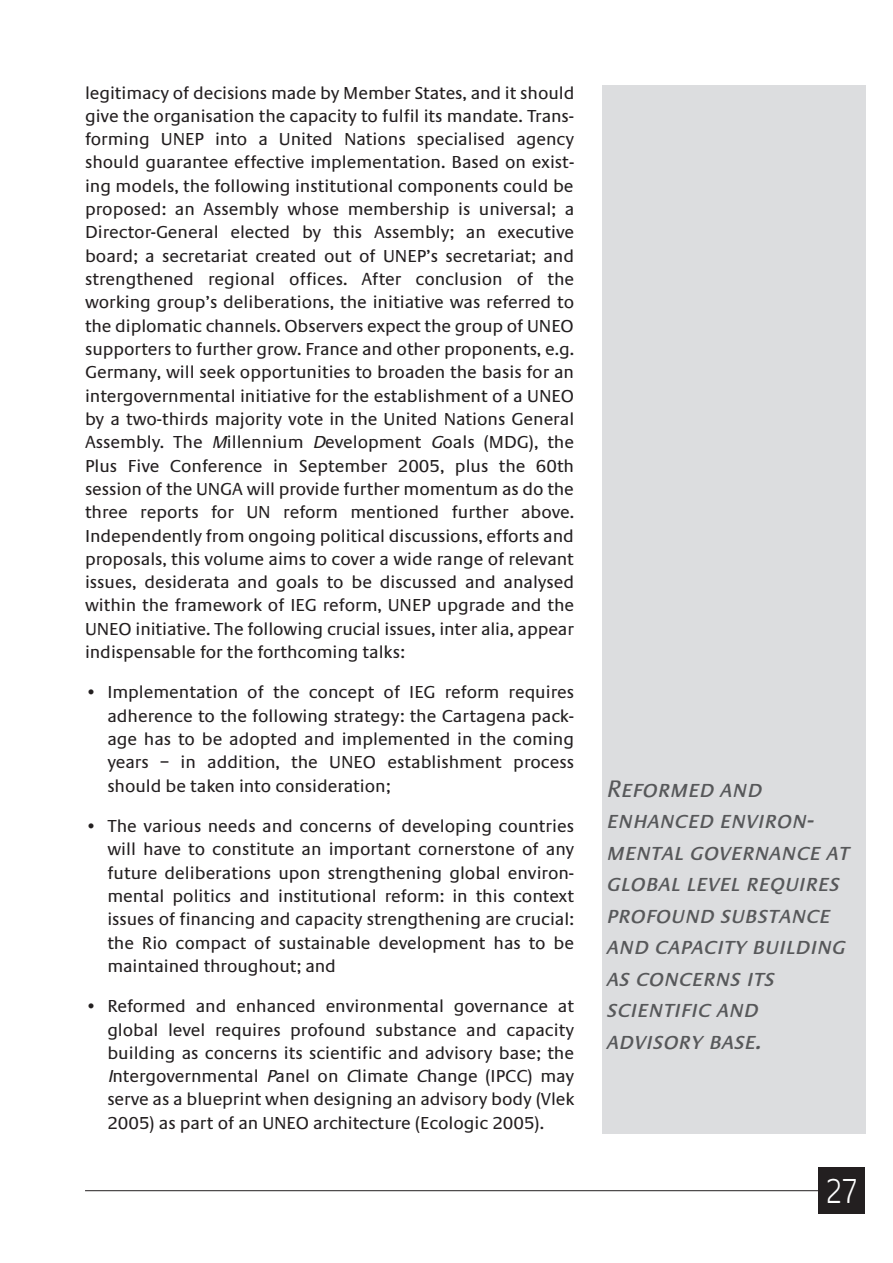
<style>
.page{position:relative;width:893px;height:1263px;background:#fff}
.page>*{position:absolute;margin:0;border:0;box-sizing:border-box;transform-origin:0 0}
.t1{font:300 36px "Praxis EF";color:#fff;scale:.8 1}
.t2{font:italic 24.75px/31.5px "Praxis EF Regular SC";color:#57585a}
.t3{font:18px/23.2px "Praxis EF";letter-spacing:-.005em;color:#231f20;text-align:justify}
.s1{font-style:italic}
</style>
<div class="page">
<hr style="left:85px;top:1190px;width:734px;height:1px;background:#231f20">
<div style="left:602px;top:85px;width:263px;height:1048px;background:#dcdddf"></div>
<div style="left:819px;top:1167px;width:46px;height:47px;background:#231f20"></div>
<p class="t3" style="left:85px;top:82px;width:491px">legitimacy of decisions made by Member States, and it should give the organisation the capacity to fulfil its mandate. Trans&shy;forming UNEP into a United Nations specialised agency should guarantee effective implementation. Based on exist&shy;ing models, the following institutional components could be proposed: an Assembly whose membership is universal; a Director-General elected by this Assembly; an executive board; a secretariat created out of UNEP’s secretariat; and strengthened regional offices. After conclusion of the working group’s deliberations, the initiative was referred to the diplomatic channels. Observers expect the group of UNEO supporters to further grow. France and other proponents, e.g.<br>Germany, will seek opportunities to broaden the basis for an intergovernmental initiative for the establishment of a UNEO by a two-thirds majority vote in the United Nations General Assembly. The <span class="s1">M</span>illennium <span class="s1">D</span>evelopment <span class="s1">G</span>oals (MDG), the Plus Five Conference in September 2005, plus the 60th session of the UNGA will provide further momentum as do the three reports for UN reform mentioned further above.<br>Independently from ongoing political discussions, efforts and proposals, this volume aims to cover a wide range of relevant issues, desiderata and goals to be discussed and analysed within the framework of IEG reform, UNEP upgrade and the UNEO initiative. The following crucial issues, inter alia, appear indispensable for the forthcoming talks:</p>
<p class="t3" style="left:107px;top:682px;width:468px;text-indent:-22px">• Implementation of the concept of IEG reform requires adherence to the following strategy: the Cartagena pack&shy;age has to be adopted and implemented in the coming years – in addition, the UNEO establishment process should be taken into consideration;</p>
<p class="t3" style="left:107px;top:816px;width:468px;text-indent:-22px">• The various needs and concerns of developing countries will have to constitute an important cornerstone of any future deliberations upon strengthening global environ&shy;mental politics and institutional reform: in this context issues of financing and capacity strengthening are crucial: the Rio compact of sustainable development has to be maintained throughout; and</p>
<p class="t3" style="left:107px;top:996px;width:469px;text-indent:-22px">• Reformed and enhanced environmental governance at global level requires profound substance and capacity building as concerns its scientific and advisory base; the <span class="s1">I</span>ntergovernmental <span class="s1">P</span>anel on <span class="s1">C</span>limate <span class="s1">C</span>hange (IPCC) may serve as a blueprint when designing an advisory body (Vlek 2005) as part of an UNEO architecture (Ecologic 2005).</p>
<h2 class="t2" style="left:606px;top:772px;width:248px">Reformed and enhanced environ&shy;mental governance at global level requires profound substance and capacity building as concerns its scientific and advisory base.</h2>
<h1 class="t1" style="left:826px;top:1177px;width:40px">27</h1>
</div>
